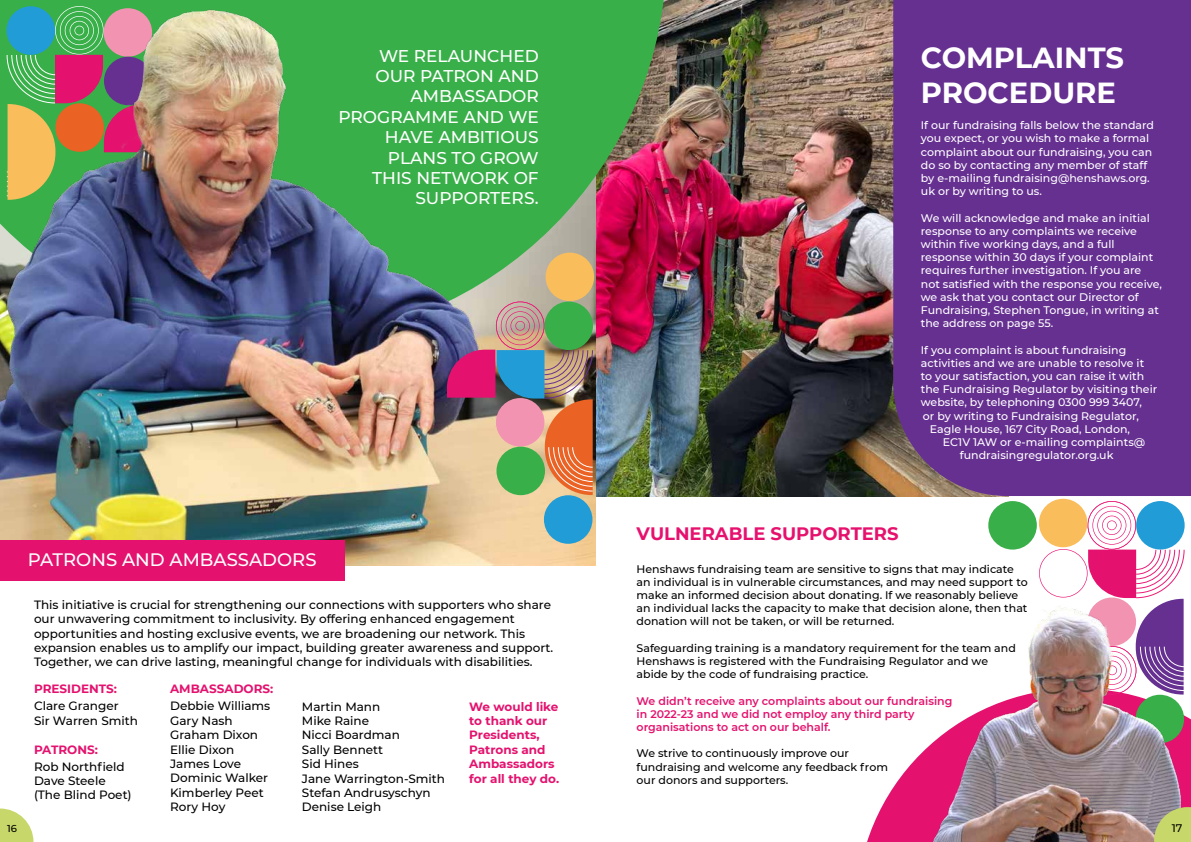
<style>
.page{position:relative;width:1191px;height:842px;background:#fff}
.page>*{position:absolute;margin:0;border:0;box-sizing:border-box;transform-origin:0 0}
.t1{font:700 29px/34.8px "Montserrat";color:#fff}
.t2{font:500 18px "Montserrat";color:#fff}
.t3{font:700 18px "Montserrat";color:#e6116e}
.t4{font:500 17px/20.4px "Montserrat";color:#fff;text-align:right}
.t5{font:500 12px/14.4px "Montserrat";color:#000}
.t6{font:700 12px/14.4px "Montserrat";color:#e4126e}
.t7{font:500 11px/13.2px "Montserrat";color:#fff}
.t8{font:500 11px/13.2px "Montserrat";color:#000}
.t9{font:600 11px/13.2px "Montserrat";color:#e4126e}
.t10{font:500 10px "Montserrat";color:#000}
</style>
<div class="page">
<img style="left:595px;top:0;width:298px;height:496px">
<svg style="left:515px;top:0;width:151px;height:341px;background:#6e7c53"></svg>
<div style="left:545px;top:253px;width:49px;height:48px;background:#fabd5c;border-radius:50%"></div>
<img style="left:0;top:0;width:515px;height:565px">
<img style="left:447px;top:302px;width:146px;height:193px">
<div style="left:544px;top:495px;width:48px;height:49px;background:#219cd7;border-radius:50%"></div>
<div style="left:496px;top:447px;width:49px;height:48px;background:#39af49;border-radius:50%"></div>
<div style="left:0;top:540px;width:344px;height:40px;background:#e4126e"></div>
<div style="left:893px;top:0;width:298px;height:496px;background:#663091"></div>
<svg style="left:867px;top:755px;width:52px;height:87px;fill:#e4126e"></svg>
<div style="left:988px;top:501px;width:48px;height:49px;background:#39af49;border-radius:50%"></div>
<svg style="left:1039px;top:501px;width:146px;height:97px"></svg>
<img style="left:919px;top:598px;width:272px;height:244px">
<svg style="left:1154px;top:807px;width:37px;height:35px"></svg>
<svg style="left:0;top:808px;width:33px;height:34px"></svg>
<h3 class="t4" style="left:338px;top:45px;width:202px">WE RELAUNCHED<br>OUR PATRON AND<br>AMBASSADOR<br>PROGRAMME AND WE<br>HAVE AMBITIOUS<br>PLANS TO GROW<br>THIS NETWORK OF<br>SUPPORTERS.</h3>
<h2 class="t2" style="left:28px;top:547px;width:290px">PATRONS AND AMBASSADORS</h2>
<p class="t5" style="left:34px;top:597px;width:521px">This initiative is crucial for strengthening our connections with supporters who share our unwavering commitment to inclusivity. By offering enhanced engagement opportunities and hosting exclusive events, we are broadening our network. This expansion enables us to amplify our impact, building greater awareness and support.<br>Together, we can drive lasting, meaningful change for individuals with disabilities.</p>
<p class="t6" style="left:170px;top:681px;width:105px">AMBASSADORS:</p>
<p class="t5" style="left:170px;top:698px;width:102px">Debbie Williams<br>Gary Nash<br>Graham Dixon<br>Ellie Dixon<br>James Love<br>Dominic Walker<br>Kimberley Peet<br>Rory Hoy</p>
<p class="t6" style="left:34px;top:681px;width:84px">PRESIDENTS:</p>
<p class="t5" style="left:34px;top:698px;width:105px">Clare Granger<br>Sir Warren Smith</p>
<p class="t6" style="left:34px;top:741px;width:65px">PATRONS:</p>
<p class="t5" style="left:34px;top:759px;width:99px">Rob Northfield<br>Dave Steele (The Blind Poet)</p>
<p class="t6" style="left:469px;top:699px;width:91px">We would like to thank our<br>Presidents,<br>Patrons and<br>Ambassadors for all they do.</p>
<p class="t5" style="left:302px;top:699px;width:145px">Martin Mann<br>Mike Raine<br>Nicci Boardman<br>Sally Bennett<br>Sid Hines<br>Jane Warrington-Smith<br>Stefan Andrusyschyn<br>Denise Leigh</p>
<h1 class="t1" style="left:921px;top:39px;width:205px">COMPLAINTS<br>PROCEDURE</h1>
<p class="t7" style="left:921px;top:118px;width:235px">If our fundraising falls below the standard you expect, or you wish to make a formal complaint about our fundraising, you can do so by contacting any member of staff by e-mailing fundraising@henshaws.org. uk or by writing to us.</p>
<p class="t7" style="left:921px;top:211px;width:243px">We will acknowledge and make an initial response to any complaints we receive within five working days, and a full response within 30 days if your complaint requires further investigation. If you are not satisfied with the response you receive, we ask that you contact our Director of Fundraising, Stephen Tongue, in writing at the address on page 55.</p>
<p class="t7" style="left:921px;top:343px;width:207px">If you complaint is about fundraising</p>
<p class="t7" style="left:921px;top:356px;width:225px">activities and we are unable to resolve it</p>
<p class="t7" style="left:921px;top:369px;width:225px">to your satisfaction, you can raise it with</p>
<p class="t7" style="left:921px;top:382px;width:238px">the Fundraising Regulator by visiting their</p>
<p class="t7" style="left:921px;top:395px;width:222px">website, by telephoning 0300 999 3407,</p>
<p class="t7" style="left:923px;top:409px;width:217px">or by writing to Fundraising Regulator,</p>
<p class="t7" style="left:930px;top:422px;width:202px">Eagle House, 167 City Road, London,</p>
<p class="t7" style="left:943px;top:435px;width:204px">EC1V 1AW or e-mailing complaints@</p>
<p class="t7" style="left:960px;top:448px;width:155px">fundraisingregulator.org.uk</p>
<h2 class="t3" style="left:636px;top:520px;width:263px">VULNERABLE SUPPORTERS</h2>
<p class="t8" style="left:636px;top:562px;width:393px">Henshaws fundraising team are sensitive to signs that may indicate an individual is in vulnerable circumstances, and may need support to make an informed decision about donating. If we reasonably believe an individual lacks the capacity to make that decision alone, then that donation will not be taken, or will be returned.</p>
<p class="t8" style="left:636px;top:641px;width:381px">Safeguarding training is a mandatory requirement for the team and<br>Henshaws is registered with the Fundraising Regulator and we abide by the code of fundraising practice.</p>
<p class="t9" style="left:636px;top:694px;width:317px">We didn’t receive any complaints about our fundraising in 2022-23 and we did not employ any third party organisations to act on our behalf.</p>
<p class="t8" style="left:636px;top:746px;width:253px">We strive to continuously improve our fundraising and welcome any feedback from our donors and supporters.</p>
<p class="t10" style="left:7px;top:821px;width:11px">16</p>
<p class="t8" style="left:1171px;top:821px;width:12px">17</p>
</div>
